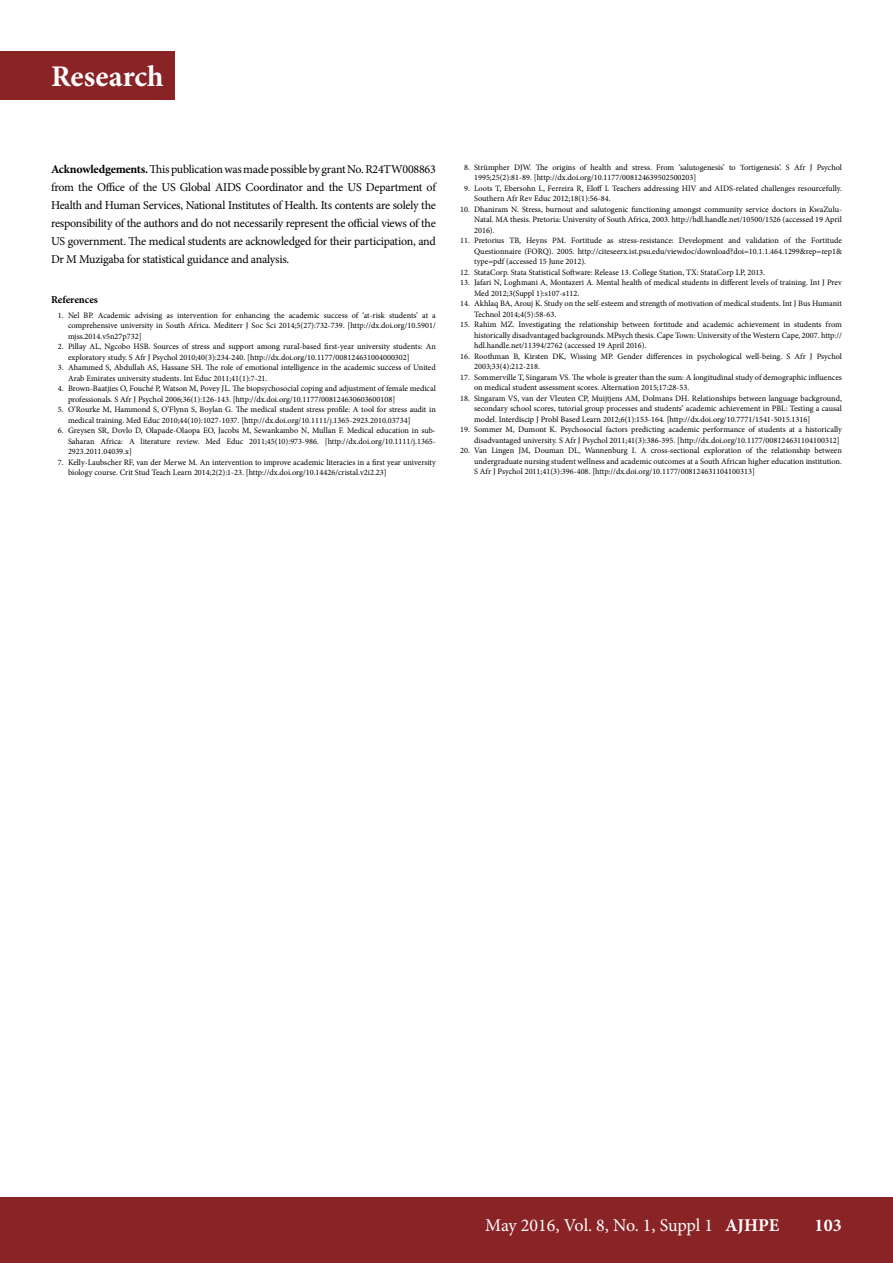
<style>
.page{position:relative;width:893px;height:1263px;background:#fff}
.page>*{position:absolute;margin:0;border:0;box-sizing:border-box;transform-origin:0 0}
.t1{font:700 30px "Minion Pro";color:#fff}
.t2{font:18px "Minion Pro";letter-spacing:-.01em;color:#fff}
.t3{font:700 18px "Minion Pro";color:#fff}
.t4{font:12px/18px "Minion Pro";letter-spacing:-.02em;color:#000;text-align:justify}
.t5{font:700 10.5px "Minion Pro";letter-spacing:-.005em;color:#000}
.t6{font:8.25px/10.5px "Minion Pro";color:#000}
.s1{font-weight:700}
</style>
<div class="page">
<div style="left:0;top:1197px;width:893px;height:66px;background:#892326"></div>
<div style="left:0;top:51px;width:174px;height:49px;background:#892326"></div>
<h1 class="t1" style="left:51px;top:56px;width:114px">Research</h1>
<p class="t4" style="left:51px;top:160px;width:386px"><span class="s1">Acknowledgements.</span> This publication was made possible by grant No. R24TW008863 from the Office of the US Global AIDS Coordinator and the US Department of Health and Human Services, National Institutes of Health. Its contents are solely the responsibility of the authors and do not necessarily represent the official views of the US government. The medical students are acknowledged for their participation, and Dr M Muzigaba for statistical guidance and analysis.</p>
<p class="t5" style="left:51px;top:292px;width:48px">References</p>
<p class="t6" style="left:68px;top:310px;width:369px;text-align:justify;text-indent:-10px">1. Nel BP. Academic advising as intervention for enhancing the academic success of ‘at-risk students’ at a comprehensive university in South Africa. Mediterr J Soc Sci 2014;5(27):732-739. [http://dx.doi.org/10.5901/ mjss.2014.v5n27p732]</p>
<p class="t6" style="left:68px;top:341px;width:369px;text-indent:-10px">2. Pillay AL, Ngcobo HSB. Sources of stress and support among rural-based first-year university students: An exploratory study. S Afr J Psychol 2010;40(3):234-240. [http://dx.doi.org/10.1177/008124631004000302]</p>
<p class="t6" style="left:68px;top:362px;width:369px;text-indent:-10px">3. Ahammed S, Abdullah AS, Hassane SH. The role of emotional intelligence in the academic success of United<br>Arab Emirates university students. Int Educ 2011;41(1):7-21.</p>
<p class="t6" style="left:68px;top:383px;width:369px;text-indent:-10px">4. Brown-Baatjies O, Fouché P, Watson M, Povey JL. The biopsychosocial coping and adjustment of female medical professionals. S Afr J Psychol 2006;36(1):126-143. [http://dx.doi.org/10.1177/008124630603600108]</p>
<p class="t6" style="left:68px;top:404px;width:369px;text-indent:-10px">5. O’Rourke M, Hammond S, O’Flynn S, Boylan G. The medical student stress profile: A tool for stress audit in medical training. Med Educ 2010;44(10):1027-1037. [http://dx.doi.org/10.1111/j.1365-2923.2010.03734]</p>
<p class="t6" style="left:68px;top:425px;width:369px;text-align:justify;text-indent:-10px">6. Greysen SR, Dovlo D, Olapade-Olaopa EO, Jacobs M, Sewankambo N, Mullan F. Medical education in sub-Saharan Africa: A literature review. Med Educ 2011;45(10):973-986. [http://dx.doi.org/10.1111/j.1365- 2923.2011.04039.x]</p>
<p class="t6" style="left:68px;top:457px;width:369px;text-indent:-10px">7. Kelly-Laubscher RF, van der Merwe M. An intervention to improve academic literacies in a first year university biology course. Crit Stud Teach Learn 2014;2(2):1-23. [http://dx.doi.org/10.14426/cristal.v2i2.23]</p>
<p class="t6" style="left:474px;top:162px;width:369px;text-indent:-10px">8. Strümpher DJW. The origins of health and stress. From ‘salutogenesis’ to ‘fortigenesis’. S Afr J Psychol<br>1995;25(2):81-89. [http://dx.doi.org/10.1177/008124639502500203]</p>
<p class="t6" style="left:474px;top:183px;width:369px;text-indent:-10px">9. Loots T, Ebersohn L, Ferreira R, Eloff I. Teachers addressing HIV and AIDS-related challenges resourcefully.<br>Southern Afr Rev Educ 2012;18(1):56-84.</p>
<p class="t6" style="left:474px;top:204px;width:369px;text-align:justify;text-indent:-14px">10. Dhaniram N. Stress, burnout and salutogenic functioning amongst community service doctors in KwaZulu-Natal. MA thesis. Pretoria: University of South Africa, 2003. http://hdl.handle.net/10500/1526 (accessed 19 April 2016).</p>
<p class="t6" style="left:474px;top:236px;width:369px;text-align:justify;text-indent:-14px">11. Pretorius TB, Heyns PM. Fortitude as stress-resistance: Development and validation of the Fortitude Questionnaire (FORQ). 2005. http://citeseerx.ist.psu.edu/viewdoc/download?doi=10.1.1.464.1299&amp;rep=rep1&amp; type=pdf (accessed 15 June 2012).</p>
<p class="t6" style="left:460px;top:267px;width:307px">12. StataCorp. Stata Statistical Software: Release 13. College Station, TX: StataCorp LP, 2013.</p>
<p class="t6" style="left:474px;top:278px;width:369px;text-indent:-14px">13. Jafari N, Loghmani A, Montazeri A. Mental health of medical students in different levels of training. Int J Prev<br>Med 2012;3(Suppl 1):s107-s112.</p>
<p class="t6" style="left:474px;top:299px;width:369px;text-indent:-14px">14. Akhlaq BA, Arouj K. Study on the self-esteem and strength of motivation of medical students. Int J Bus Humanit<br>Technol 2014;4(5):58-63.</p>
<p class="t6" style="left:474px;top:320px;width:369px;text-align:justify;text-indent:-14px">15. Rahim MZ. Investigating the relationship between fortitude and academic achievement in students from historically disadvantaged backgrounds. MPsych thesis. Cape Town: University of the Western Cape, 2007. http:// hdl.handle.net/11394/2762 (accessed 19 April 2016).</p>
<p class="t6" style="left:474px;top:351px;width:369px;text-indent:-14px">16. Roothman B, Kirsten DK, Wissing MP. Gender differences in psychological well-being. S Afr J Psychol<br>2003;33(4):212-218.</p>
<p class="t6" style="left:474px;top:372px;width:369px;text-indent:-14px">17. Sommerville T, Singaram VS. The whole is greater than the sum: A longitudinal study of demographic influences on medical student assessment scores. Alternation 2015;17:28-53.</p>
<p class="t6" style="left:474px;top:393px;width:369px;text-align:justify;text-indent:-14px">18. Singaram VS, van der Vleuten CP, Muijtjens AM, Dolmans DH. Relationships between language background, secondary school scores, tutorial group processes and students’ academic achievement in PBL: Testing a causal model. Interdiscip J Probl Based Learn 2012;6(1):153-164. [http://dx.doi.org/10.7771/1541-5015.1316]</p>
<p class="t6" style="left:460px;top:425px;width:383px;text-align:right">19. Sommer M, Dumont K. Psychosocial factors predicting academic performance of students at a historically disadvantaged university. S Afr J Psychol 2011;41(3):386-395. [http://dx.doi.org/10.1177/008124631104100312]</p>
<p class="t6" style="left:474px;top:446px;width:369px;text-align:justify;text-indent:-14px">20. Van Lingen JM, Douman DL, Wannenburg I. A cross-sectional exploration of the relationship between undergraduate nursing student wellness and academic outcomes at a South African higher education institution.<br>S Afr J Psychol 2011;41(3):396-408. [http://dx.doi.org/10.1177/008124631104100313]</p>
<h2 class="t2" style="left:485px;top:1213px;width:295px">May 2016, Vol. 8, No. 1, Suppl 1 <span class="s1">AJHPE</span></h2>
<h2 class="t3" style="left:814px;top:1213px;width:29px">103</h2>
</div>
